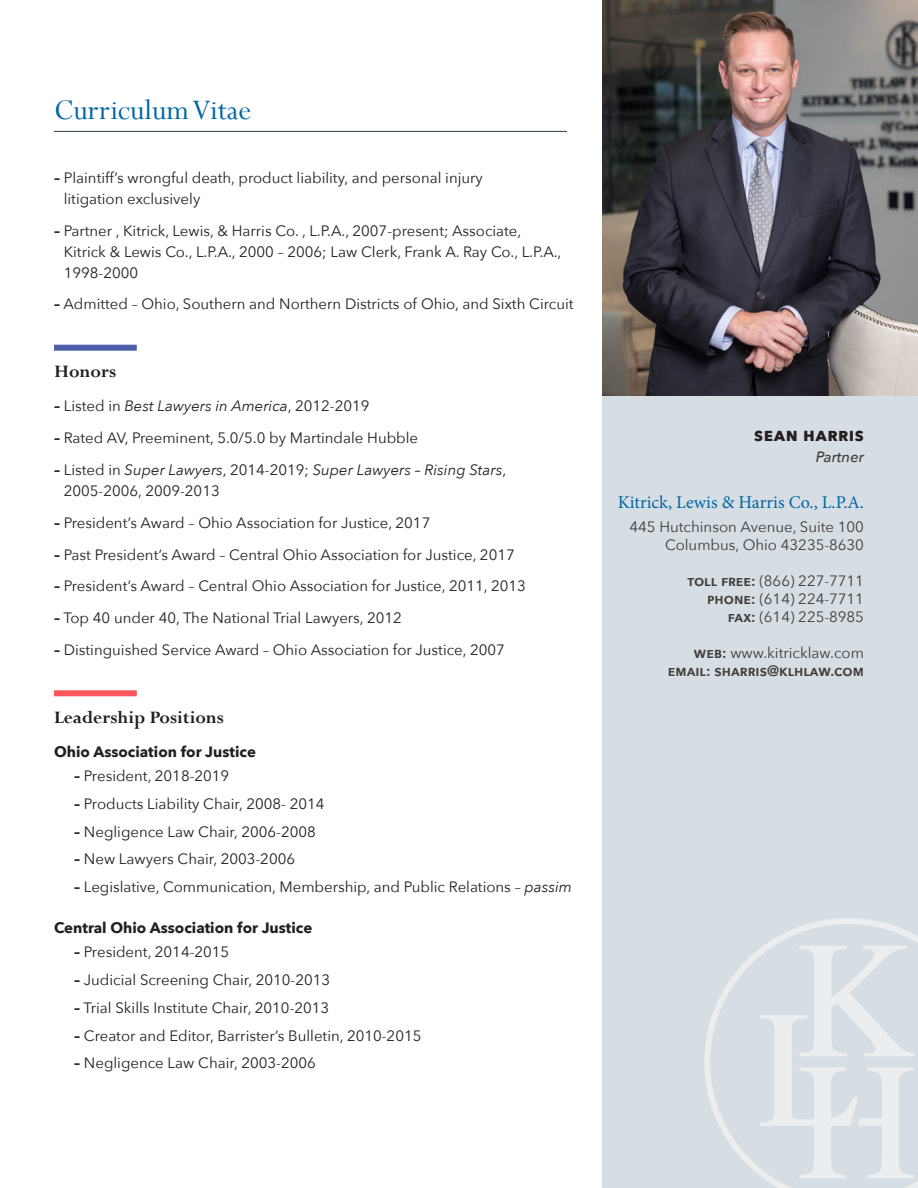
<style>
.page{position:relative;width:918px;height:1188px;background:#fff}
.page>*{position:absolute;margin:0;border:0;box-sizing:border-box;transform-origin:0 0}
.Headline{font:31.5px "Perpetua";color:#0066a6}
.Headline-2{font:700 19.5px "Perpetua";color:#231f20}
.t1{font:18px "Minion Pro";color:#0066a6}
.t2{font:700 18px "Avenir Next";letter-spacing:.025em;color:#231f20}
.text{font:15px/21px "Avenir Next";color:#231f20}
.t3{font:15px "Avenir Next";color:#3e3e3f}
.text-2{font:700 15px "Avenir Next";color:#231f20}
.t4{font:600 15px/18px "Avenir Next";color:#3e3e3f;text-align:right}
.text-3{font:italic 15px "Avenir Next";color:#231f20}
.t5{font:italic 500 15px "Avenir Next";color:#3e3e3f}
.s1{font-weight:700}
.s2{font-weight:700;font-style:normal}
.s3{font-style:normal}
.s4{font-style:italic}
.s5{font-weight:600}
.s6{font-weight:400}
</style>
<div class="page">
<div style="left:602px;top:0;width:316px;height:1188px;background:#d6dee3"></div>
<svg style="left:704px;top:918px;width:214px;height:270px"></svg>
<svg style="left:760px;top:946px;width:155px;height:232px"></svg>
<div style="left:54px;top:345px;width:83px;height:6px;background:#4d5fab"></div>
<div style="left:54px;top:690px;width:83px;height:6px;background:#fc575c"></div>
<img style="left:602px;top:0;width:316px;height:395px">
<hr style="left:54px;top:131px;width:513px;height:1px;background:#333d47">
<p class="Headline" style="left:54px;top:90px;width:199px">Curriculum Vitae</p>
<p class="text" style="left:64px;top:166px;width:421px;text-indent:-10px"><span class="s1">–</span> Plaintiff’s wrongful death, product liability, and personal injury litigation exclusively</p>
<p class="text" style="left:64px;top:219px;width:499px;text-indent:-10px"><span class="s1">–</span> Partner , Kitrick, Lewis, &amp; Harris Co. , L.P.A., 2007-present; Associate,<br>Kitrick &amp; Lewis Co., L.P.A., 2000 – 2006; Law Clerk, Frank A. Ray Co., L.P.A.,<br>1998-2000</p>
<p class="text" style="left:54px;top:293px;width:521px"><span class="s1">–</span> Admitted – Ohio, Southern and Northern Districts of Ohio, and Sixth Circuit</p>
<p class="Headline-2" style="left:54px;top:359px;width:64px">Honors</p>
<p class="text-3" style="left:54px;top:394px;width:317px"><span class="s2">–</span> <span class="s3">Listed in</span> Best Lawyers in America<span class="s3">, 2012-2019</span></p>
<p class="text" style="left:54px;top:427px;width:366px"><span class="s1">–</span> Rated AV, Preeminent, 5.0/5.0 by Martindale Hubble</p>
<p class="text" style="left:64px;top:459px;width:444px;text-indent:-10px"><span class="s1">–</span> Listed in <span class="s4">Super Lawyers</span>, 2014-2019; <span class="s4">Super Lawyers – Rising Stars</span>,<br>2005-2006, 2009-2013</p>
<p class="text" style="left:54px;top:511px;width:378px"><span class="s1">–</span> President’s Award – Ohio Association for Justice, 2017</p>
<p class="text" style="left:54px;top:543px;width:462px"><span class="s1">–</span> Past President’s Award – Central Ohio Association for Justice, 2017</p>
<p class="text" style="left:54px;top:575px;width:473px"><span class="s1">–</span> President’s Award – Central Ohio Association for Justice, 2011, 2013</p>
<p class="text" style="left:54px;top:607px;width:349px"><span class="s1">–</span> Top 40 under 40, The National Trial Lawyers, 2012</p>
<p class="text" style="left:54px;top:639px;width:452px"><span class="s1">–</span> Distinguished Service Award – Ohio Association for Justice, 2007</p>
<p class="Headline-2" style="left:54px;top:705px;width:172px">Leadership Positions</p>
<p class="text-2" style="left:54px;top:739px;width:203px">Ohio Association for Justice</p>
<p class="text" style="left:74px;top:765px;width:157px"><span class="s1">–</span> President, 2018-2019</p>
<p class="text" style="left:74px;top:792px;width:252px"><span class="s1">–</span> Products Liability Chair, 2008- 2014</p>
<p class="text" style="left:74px;top:820px;width:243px"><span class="s1">–</span> Negligence Law Chair, 2006-2008</p>
<p class="text" style="left:74px;top:848px;width:222px"><span class="s1">–</span> New Lawyers Chair, 2003-2006</p>
<p class="text" style="left:74px;top:876px;width:499px"><span class="s1">–</span> Legislative, Communication, Membership, and Public Relations – <span class="s4">passim</span></p>
<p class="text-2" style="left:54px;top:915px;width:260px">Central Ohio Association for Justice</p>
<p class="text" style="left:74px;top:941px;width:157px"><span class="s1">–</span> President, 2014-2015</p>
<p class="text" style="left:74px;top:969px;width:258px"><span class="s1">–</span> Judicial Screening Chair, 2010-2013</p>
<p class="text" style="left:74px;top:996px;width:257px"><span class="s1">–</span> Trial Skills Institute Chair, 2010-2013</p>
<p class="text" style="left:74px;top:1024px;width:349px"><span class="s1">–</span> Creator and Editor, Barrister’s Bulletin, 2010-2015</p>
<p class="text" style="left:74px;top:1052px;width:243px"><span class="s1">–</span> Negligence Law Chair, 2003-2006</p>
<p class="t2" style="left:754px;top:419px;width:111px">sean harris</p>
<p class="t5" style="left:816px;top:444px;width:50px">Partner</p>
<p class="t1" style="left:618px;top:490px;width:248px">Kitrick, Lewis &amp; Harris Co., L.P.A.</p>
<p class="t3" style="left:630px;top:514px;width:236px">445 Hutchinson Avenue, Suite 100</p>
<p class="t3" style="left:665px;top:532px;width:200px">Columbus, Ohio 43235-8630</p>
<p class="t3" style="left:688px;top:568px;width:178px"><span class="s5">toll free:</span> (866) 227-7711</p>
<p class="t3" style="left:707px;top:586px;width:158px"><span class="s5">phone:</span> (614) 224-7711</p>
<p class="t3" style="left:728px;top:604px;width:138px"><span class="s5">fax:</span> (614) 225-8985</p>
<p class="t4" style="left:668px;top:643px;width:198px">web: <span class="s6">www.kitricklaw.com </span>email: sharris@klhlaw.com</p>
</div>
